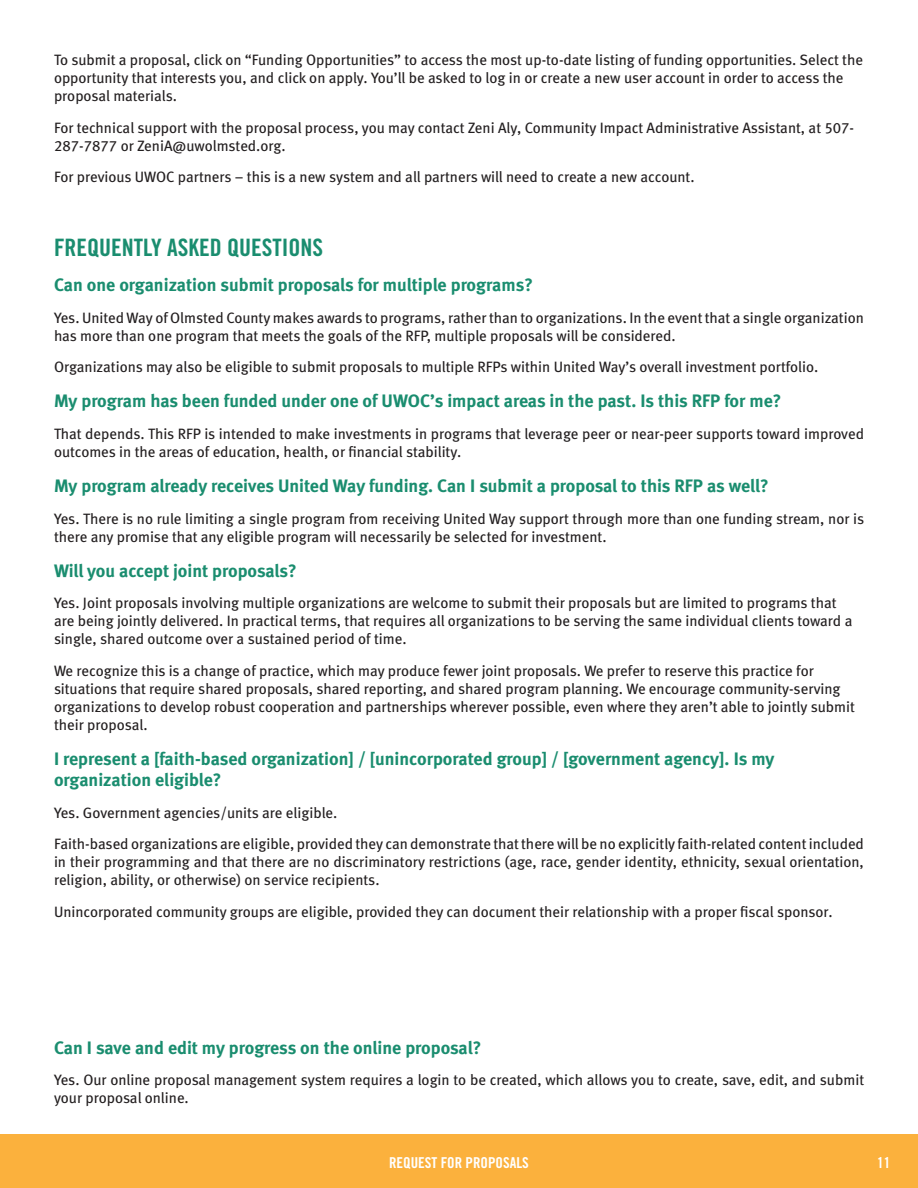
<style>
.page{position:relative;width:918px;height:1188px;background:#fff}
.page>*{position:absolute;margin:0;border:0;box-sizing:border-box;transform-origin:0 0}
.t1{font:24px "Trade Gothic Bold Cond Twenty";color:#1a8d6f}
.t2{font:18px/21.6px "Meta Bold LF";color:#1a8d6f}
.t3{font:15px/18px "Meta Book LF";color:#231f20}
.t4{font:15px "Trade Gothic Bold Cond Twenty";color:#fff}
</style>
<div class="page">
<div style="left:0;top:1134px;width:918px;height:54px;background:#fbb13d"></div>
<p class="t3" style="left:54px;top:51px;width:811px">To submit a proposal, click on “Funding Opportunities” to access the most up-to-date listing of funding opportunities. Select the opportunity that interests you, and click on apply. You’ll be asked to log in or create a new user account in order to access the proposal materials.</p>
<p class="t3" style="left:54px;top:119px;width:802px">For technical support with the proposal process, you may contact Zeni Aly, Community Impact Administrative Assistant, at 507-<br>287-7877 or ZeniA@uwolmsted.org.</p>
<p class="t3" style="left:54px;top:168px;width:642px">For previous UWOC partners – this is a new system and all partners will need to create a new account.</p>
<p class="t1" style="left:54px;top:233px;width:271px">FREQUENTLY ASKED QUESTIONS</p>
<p class="t2" style="left:54px;top:274px;width:480px">Can one organization submit proposals for multiple programs?</p>
<p class="t3" style="left:54px;top:309px;width:811px">Yes. United Way of Olmsted County makes awards to programs, rather than to organizations. In the event that a single organization has more than one program that meets the goals of the RFP, multiple proposals will be considered.</p>
<p class="t3" style="left:54px;top:358px;width:766px">Organizations may also be eligible to submit proposals to multiple RFPs within United Way’s overall investment portfolio.</p>
<p class="t2" style="left:54px;top:390px;width:729px">My program has been funded under one of UWOC’s impact areas in the past. Is this RFP for me?</p>
<p class="t3" style="left:54px;top:425px;width:812px">That depends. This RFP is intended to make investments in programs that leverage peer or near-peer supports toward improved outcomes in the areas of education, health, or financial stability.</p>
<p class="t2" style="left:54px;top:475px;width:716px">My program already receives United Way funding. Can I submit a proposal to this RFP as well?</p>
<p class="t3" style="left:54px;top:509px;width:812px">Yes. There is no rule limiting a single program from receiving United Way support through more than one funding stream, nor is there any promise that any eligible program will necessarily be selected for investment.</p>
<p class="t2" style="left:54px;top:560px;width:244px">Will you accept joint proposals?</p>
<p class="t3" style="left:54px;top:594px;width:800px">Yes. Joint proposals involving multiple organizations are welcome to submit their proposals but are limited to programs that are being jointly delivered. In practical terms, that requires all organizations to be serving the same individual clients toward a single, shared outcome over a sustained period of time.</p>
<p class="t3" style="left:54px;top:661px;width:802px">We recognize this is a change of practice, which may produce fewer joint proposals. We prefer to reserve this practice for situations that require shared proposals, shared reporting, and shared program planning. We encourage community-serving organizations to develop robust cooperation and partnerships wherever possible, even where they aren’t able to jointly submit their proposal.</p>
<p class="t2" style="left:54px;top:748px;width:722px">I represent a [faith-based organization] / [unincorporated group] / [government agency]. Is my organization eligible?</p>
<p class="t3" style="left:54px;top:804px;width:285px">Yes. Government agencies/units are eligible.</p>
<p class="t3" style="left:54px;top:835px;width:811px;text-align:justify">Faith-based organizations are eligible, provided they can demonstrate that there will be no explicitly faith-related content included in their programming and that there are no discriminatory restrictions (age, race, gender identity, ethnicity, sexual orientation, religion, ability, or otherwise) on service recipients.</p>
<p class="t3" style="left:54px;top:903px;width:780px">Unincorporated community groups are eligible, provided they can document their relationship with a proper fiscal sponsor.</p>
<p class="t2" style="left:54px;top:1037px;width:429px">Can I save and edit my progress on the online proposal?</p>
<p class="t3" style="left:54px;top:1071px;width:812px">Yes. Our online proposal management system requires a login to be created, which allows you to create, save, edit, and submit your proposal online.</p>
<p class="t4" style="left:389px;top:1154px;width:141px">REQUEST FOR PROPOSALS</p>
<p class="t4" style="left:877px;top:1154px;width:15px">11</p>
</div>
